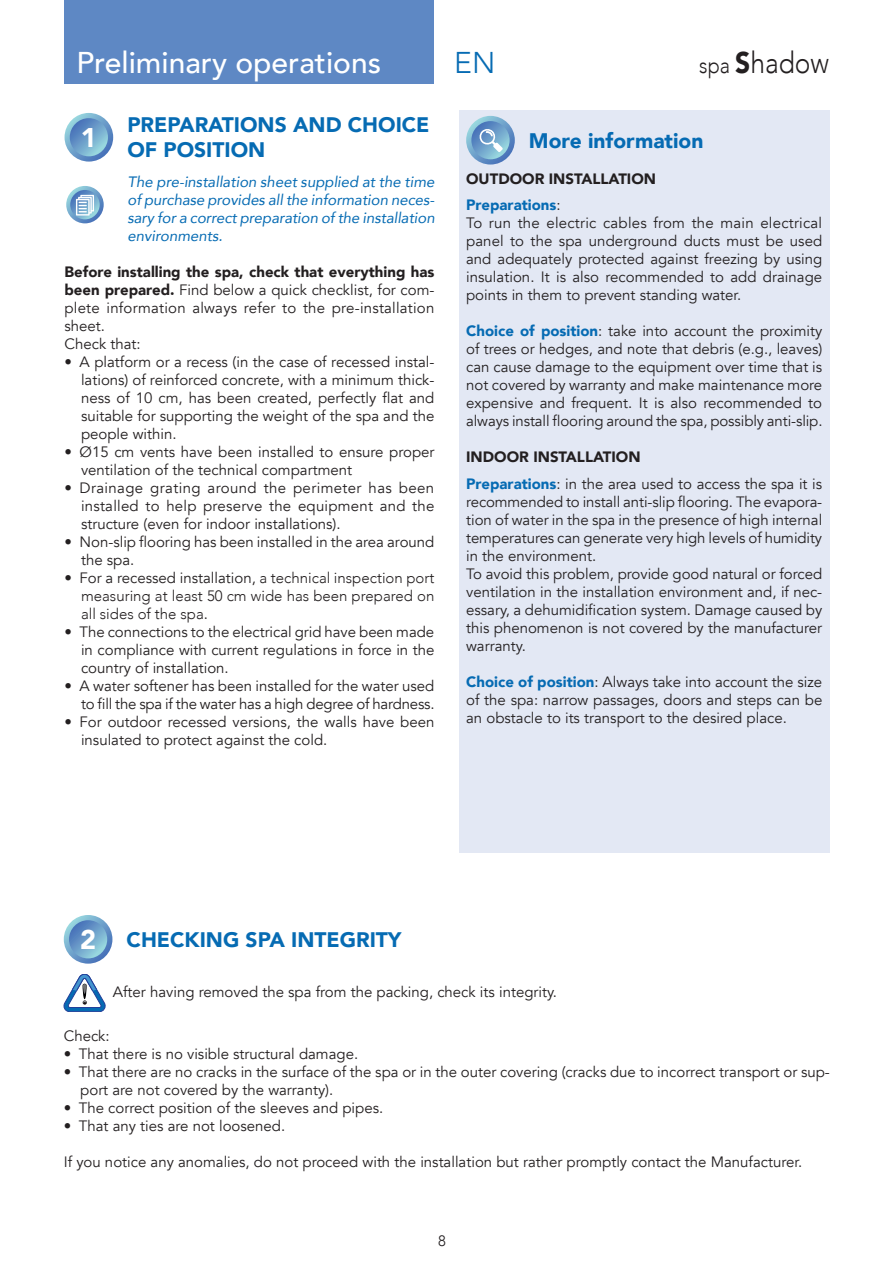
<style>
.page{position:relative;width:893px;height:1263px;background:#fff}
.page>*{position:absolute;margin:0;border:0;box-sizing:border-box;transform-origin:0 0}
.TITOLO_BIANCO{font:500 30px "Avenir";color:#fff}
.t1{font:300 30px "Avenir";color:#231f20;scale:.88 1}
.t2{font:300 30px "Avenir";color:#066bb3}
.NUMERI_CERCHI{font:900 27px "Avenir";color:#fff}
.SOTTOTITOLO_AZZURRO{font:900 21px/25.2px "Avenir";color:#066bb3}
.TESTO_CORRENTE{font:900 21px "Avenir";color:#066bb3}
.TESTO_CORRENTE-2{font:15px/18px "Avenir";color:#231f20;text-align:justify}
.CORSIVO{font:italic 15px/18px "Avenir";letter-spacing:-.005em;color:#066bb3;text-align:justify}
.t3{font:300 15px/18px "Avenir";color:#231f20;text-align:justify}
.SOTTOTITOLO_MOLTO_PICCOLO_NERO{font:900 15px "Avenir";color:#231f20}
.TESTO_CORRENTE-3{font:900 15px "Avenir";color:#066bb3}
.s1{font-weight:900}
.s2{font-weight:400}
.s3{font-size:22.5px}
.s4{font-weight:400;color:#231f20}
.s5{font-weight:900;color:#066bb3}
</style>
<div class="page">
<div style="left:64px;top:0;width:370px;height:84px;background:#5e88c4"></div>
<svg style="left:64px;top:915px;width:48px;height:49px"></svg>
<svg style="left:69px;top:920px;width:38px;height:38px"></svg>
<svg style="left:64px;top:974px;width:41px;height:37px"></svg>
<svg style="left:65px;top:113px;width:48px;height:49px"></svg>
<svg style="left:70px;top:118px;width:38px;height:38px"></svg>
<svg style="left:66px;top:186px;width:38px;height:37px"></svg>
<svg style="left:70px;top:190px;width:30px;height:29px"></svg>
<svg style="left:76px;top:195px;width:18px;height:21px"></svg>
<div style="left:459px;top:111px;width:371px;height:742px;background:#e3e8f4"></div>
<svg style="left:466px;top:116px;width:49px;height:49px"></svg>
<svg style="left:471px;top:121px;width:39px;height:38px"></svg>
<svg style="left:479px;top:128px;width:24px;height:24px"></svg>
<p class="TITOLO_BIANCO" style="left:77px;top:36px;width:306px">Preliminary operations</p>
<p class="NUMERI_CERCHI" style="left:81px;top:114px;width:17px">1</p>
<p class="SOTTOTITOLO_AZZURRO" style="left:127px;top:111px;width:304px">PREPARATIONS AND CHOICE<br>OF POSITION</p>
<p class="CORSIVO" style="left:128px;top:173px;width:309px">The pre-installation sheet supplied at the time of purchase provides all the information neces&shy;sary for a correct preparation of the installation environments.</p>
<p class="TESTO_CORRENTE-2" style="left:65px;top:263px;width:371px"><span class="s1">Before installing the spa, check that everything has been prepared.</span> Find below a quick checklist, for com&shy;plete information always refer to the pre-installation sheet.</p>
<p class="TESTO_CORRENTE-2" style="left:65px;top:335px;width:78px">Check that:</p>
<p class="TESTO_CORRENTE-2" style="left:81px;top:353px;width:355px;text-indent:-16px">• A platform or a recess (in the case of recessed instal&shy;lations) of reinforced concrete, with a minimum thick&shy;ness of 10 cm, has been created, perfectly flat and suitable for supporting the weight of the spa and the people within.</p>
<p class="TESTO_CORRENTE-2" style="left:81px;top:443px;width:355px;text-indent:-16px">• Ø15 cm vents have been installed to ensure proper ventilation of the technical compartment</p>
<p class="TESTO_CORRENTE-2" style="left:81px;top:479px;width:355px;text-indent:-16px">• Drainage grating around the perimeter has been installed to help preserve the equipment and the structure (even for indoor installations).</p>
<p class="TESTO_CORRENTE-2" style="left:81px;top:533px;width:355px;text-indent:-16px">• Non-slip flooring has been installed in the area around the spa.</p>
<p class="t3" style="left:81px;top:569px;width:355px;text-indent:-16px"><span class="s2">• For a recessed installation,</span> a technical inspection port measuring at least 50 cm wide has been prepared on all sides of the spa<span class="s2">.</span></p>
<p class="TESTO_CORRENTE-2" style="left:81px;top:623px;width:355px;text-indent:-16px">• The connections to the electrical grid have been made in compliance with current regulations in force in the country of installation.</p>
<p class="TESTO_CORRENTE-2" style="left:65px;top:677px;width:372px;text-align:right">• A water softener has been installed for the water used to fill the spa if the water has a high degree of hardness.</p>
<p class="TESTO_CORRENTE-2" style="left:81px;top:713px;width:355px;text-indent:-16px">• For outdoor recessed versions, the walls have been insulated to protect against the cold.</p>
<h1 class="t2" style="left:454px;top:44px;width:43px">EN</h1>
<h1 class="t1" style="left:699px;top:45px;width:149px"><span class="s3">spa</span> <span class="s1">S</span>hadow</h1>
<p class="TESTO_CORRENTE" style="left:529px;top:122px;width:176px">More information</p>
<p class="SOTTOTITOLO_MOLTO_PICCOLO_NERO" style="left:466px;top:166px;width:191px">OUTDOOR INSTALLATION</p>
<p class="TESTO_CORRENTE-3" style="left:466px;top:192px;width:96px">Preparations<span class="s4">:</span></p>
<p class="TESTO_CORRENTE-2" style="left:466px;top:214px;width:358px">To run the electric cables from the main electrical panel to the spa underground ducts must be used and adequately protected against freezing by using insulation. It is also recommended to add drainage points in them to prevent standing water.</p>
<p class="TESTO_CORRENTE-2" style="left:466px;top:322px;width:358px"><span class="s5">Choice of position</span>: take into account the proximity of trees or hedges, and note that debris (e.g., leaves) can cause damage to the equipment over time that is not covered by warranty and make maintenance more expensive and frequent. It is also recommended to always install flooring around the spa, possibly anti-slip.</p>
<p class="SOTTOTITOLO_MOLTO_PICCOLO_NERO" style="left:466px;top:444px;width:176px">INDOOR INSTALLATION</p>
<p class="TESTO_CORRENTE-2" style="left:466px;top:475px;width:358px"><span class="s5">Preparations</span>: in the area used to access the spa it is recommended to install anti-slip flooring. The evapora&shy;tion of water in the spa in the presence of high internal temperatures can generate very high levels of humidity in the environment.</p>
<p class="TESTO_CORRENTE-2" style="left:466px;top:565px;width:358px">To avoid this problem, provide good natural or forced ventilation in the installation environment and, if nec&shy;essary, a dehumidification system. Damage caused by this phenomenon is not covered by the manufacturer warranty.</p>
<p class="TESTO_CORRENTE-2" style="left:466px;top:673px;width:358px"><span class="s5">Choice of position</span>: Always take into account the size of the spa: narrow passages, doors and steps can be an obstacle to its transport to the desired place.</p>
<p class="NUMERI_CERCHI" style="left:80px;top:916px;width:17px">2</p>
<p class="SOTTOTITOLO_AZZURRO" style="left:127px;top:926px;width:276px">CHECKING SPA INTEGRITY</p>
<p class="TESTO_CORRENTE-2" style="left:113px;top:983px;width:446px">After having removed the spa from the packing, check its integrity.</p>
<p class="TESTO_CORRENTE-2" style="left:64px;top:1027px;width:47px">Check:</p>
<p class="TESTO_CORRENTE-2" style="left:64px;top:1045px;width:296px">• That there is no visible structural damage.</p>
<p class="TESTO_CORRENTE-2" style="left:80px;top:1063px;width:751px;text-indent:-16px">• That there are no cracks in the surface of the spa or in the outer covering (cracks due to incorrect transport or sup&shy;port are not covered by the warranty).</p>
<p class="TESTO_CORRENTE-2" style="left:64px;top:1099px;width:321px">• The correct position of the sleeves and pipes.</p>
<p class="TESTO_CORRENTE-2" style="left:64px;top:1117px;width:223px">• That any ties are not loosened.</p>
<p class="TESTO_CORRENTE-2" style="left:64px;top:1153px;width:740px">If you notice any anomalies, do not proceed with the installation but rather promptly contact the Manufacturer.</p>
<p class="t3" style="left:438px;top:1232px;width:9px">8</p>
</div>
